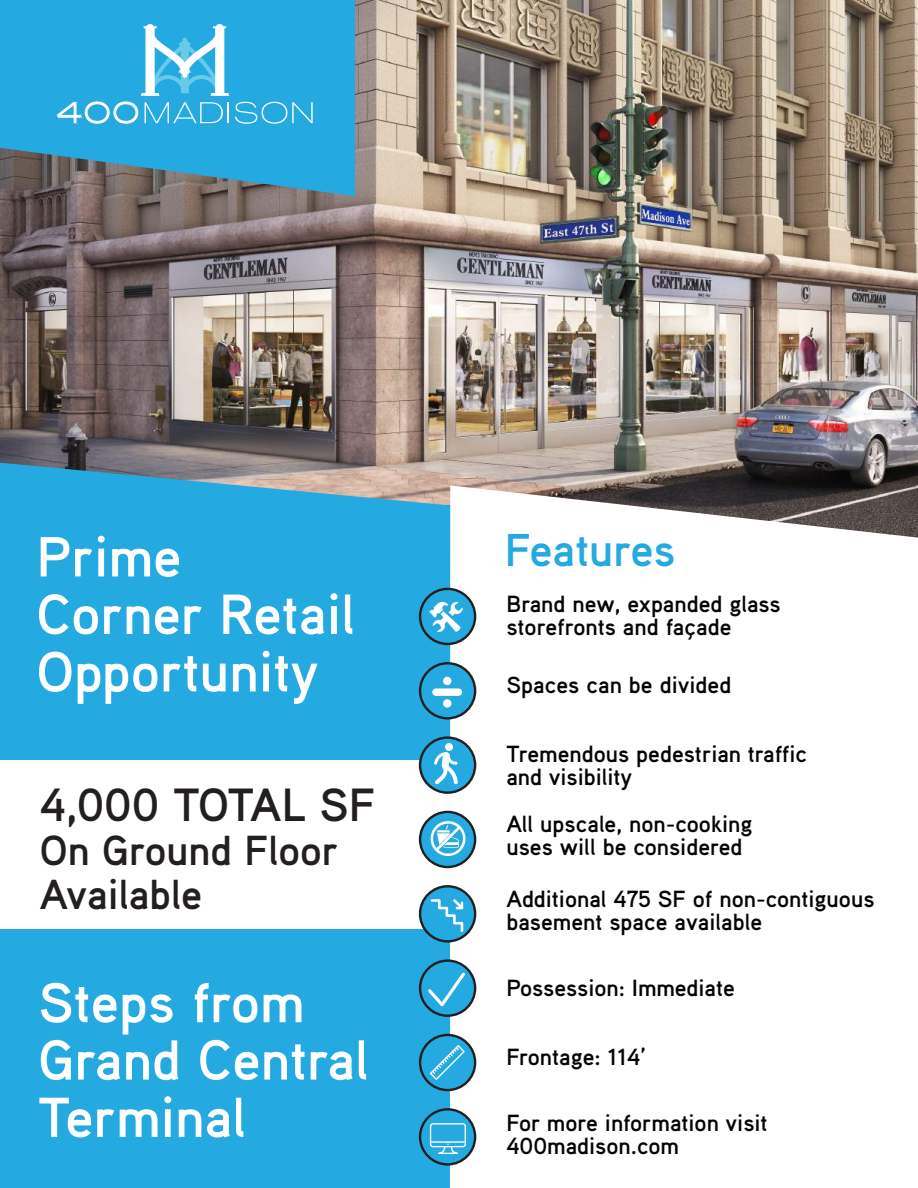
<style>
.page{position:relative;width:918px;height:1188px;background:#fff}
.page>*{position:absolute;margin:0;border:0;box-sizing:border-box;transform-origin:0 0}
.t1{font:700 56.4px/57.4px "Aaux Pro";color:#fff}
.t2{font:700 56.25px/57.3px "Aaux Pro";color:#fff}
.t3{font:700 46.5px "Aaux Pro";color:#231f20}
.t4{font:700 45.9px "Aaux Pro";color:#24aae1}
.t5{font:700 41.85px/44px "Aaux Pro";color:#231f20}
.t6{font:700 23.4px/23.2px "Aaux Pro";color:#040503}
</style>
<div class="page">
<div style="left:0;top:441px;width:915px;height:747px;background:#24aae1"></div>
<div style="left:0;top:760px;width:498px;height:169px;background:#fff"></div>
<img style="left:0;top:0;width:918px;height:506px">
<svg style="left:0;top:0;width:355px;height:196px;fill:#24aae1"></svg>
<svg style="left:235px;top:102px;width:78px;height:22px"></svg>
<svg style="left:57px;top:24px;width:172px;height:100px"></svg>
<div style="left:450px;top:485px;width:468px;height:703px;background:#fff"></div>
<div style="left:420px;top:589px;width:55px;height:55px;background:#24aae1;border-radius:50%"></div>
<div style="left:419px;top:588px;width:57px;height:57px;border:2px solid #231f20;border-radius:50%"></div>
<svg style="left:429px;top:601px;width:34px;height:31px"></svg>
<div style="left:420px;top:663px;width:55px;height:55px;background:#24aae1;border-radius:50%"></div>
<div style="left:419px;top:662px;width:57px;height:58px;border:2px solid #231f20;border-radius:50%"></div>
<svg style="left:432px;top:688px;width:30px;height:8px"></svg>
<div style="left:443px;top:677px;width:8px;height:8px;background:#fff;border-radius:50%"></div>
<div style="left:443px;top:699px;width:8px;height:9px;background:#fff;border-radius:50%"></div>
<div style="left:420px;top:738px;width:55px;height:55px;background:#24aae1;border-radius:50%"></div>
<div style="left:419px;top:736px;width:57px;height:58px;border:2px solid #231f20;border-radius:50%"></div>
<svg style="left:434px;top:752px;width:24px;height:32px"></svg>
<div style="left:445px;top:743px;width:8px;height:8px;background:#fff;border-radius:50%"></div>
<svg style="left:420px;top:812px;width:55px;height:55px"></svg>
<div style="left:419px;top:811px;width:57px;height:57px;border:2px solid #231f20;border-radius:50%"></div>
<svg style="left:430px;top:821px;width:36px;height:35px"></svg>
<svg style="left:420px;top:961px;width:55px;height:55px"></svg>
<div style="left:419px;top:959px;width:57px;height:58px;border:2px solid #231f20;border-radius:50%"></div>
<svg style="left:425px;top:970px;width:43px;height:40px"></svg>
<svg style="left:420px;top:1035px;width:55px;height:55px"></svg>
<div style="left:419px;top:1034px;width:57px;height:57px;border:2px solid #231f20;border-radius:50%"></div>
<svg style="left:430px;top:1045px;width:35px;height:35px"></svg>
<svg style="left:420px;top:886px;width:55px;height:55px"></svg>
<div style="left:419px;top:885px;width:57px;height:58px;border:2px solid #231f20;border-radius:50%"></div>
<svg style="left:430px;top:899px;width:33px;height:33px"></svg>
<div style="left:420px;top:1109px;width:55px;height:55px;background:#24aae1;border-radius:50%"></div>
<div style="left:419px;top:1108px;width:57px;height:58px;border:2px solid #231f20;border-radius:50%"></div>
<div style="left:430px;top:1123px;width:36px;height:24px;border:1px solid #fff;border-radius:3px"></div>
<hr style="left:431px;top:1141px;width:34px;height:2px;background:#fff">
<svg style="left:437px;top:1143px;width:22px;height:11px"></svg>
<h1 class="t1" style="left:36px;top:526px;width:320px">Prime<br>Corner Retail<br>Opportunity</h1>
<h3 class="t3" style="left:40px;top:775px;width:337px">4,000 TOTAL SF</h3>
<h3 class="t5" style="left:40px;top:827px;width:300px">On Ground Floor<br>Available</h3>
<h2 class="t2" style="left:38px;top:972px;width:332px">Steps from<br>Grand Central<br>Terminal</h2>
<h3 class="t4" style="left:505px;top:521px;width:172px">Features</h3>
<p class="t6" style="left:506px;top:592px;width:276px">Brand new, expanded glass storefronts and façade</p>
<p class="t6" style="left:506px;top:672px;width:226px">Spaces can be divided</p>
<p class="t6" style="left:506px;top:742px;width:302px">Tremendous pedestrian traffic and visibility</p>
<p class="t6" style="left:506px;top:811px;width:248px">All upscale, non-cooking uses will be considered</p>
<p class="t6" style="left:506px;top:886px;width:370px">Additional 475 SF of non-contiguous basement space available</p>
<p class="t6" style="left:506px;top:976px;width:230px">Possession: Immediate</p>
<p class="t6" style="left:506px;top:1044px;width:141px">Frontage: 114’</p>
<p class="t6" style="left:506px;top:1110px;width:263px">For more information visit<br>400madison.com</p>
</div>
